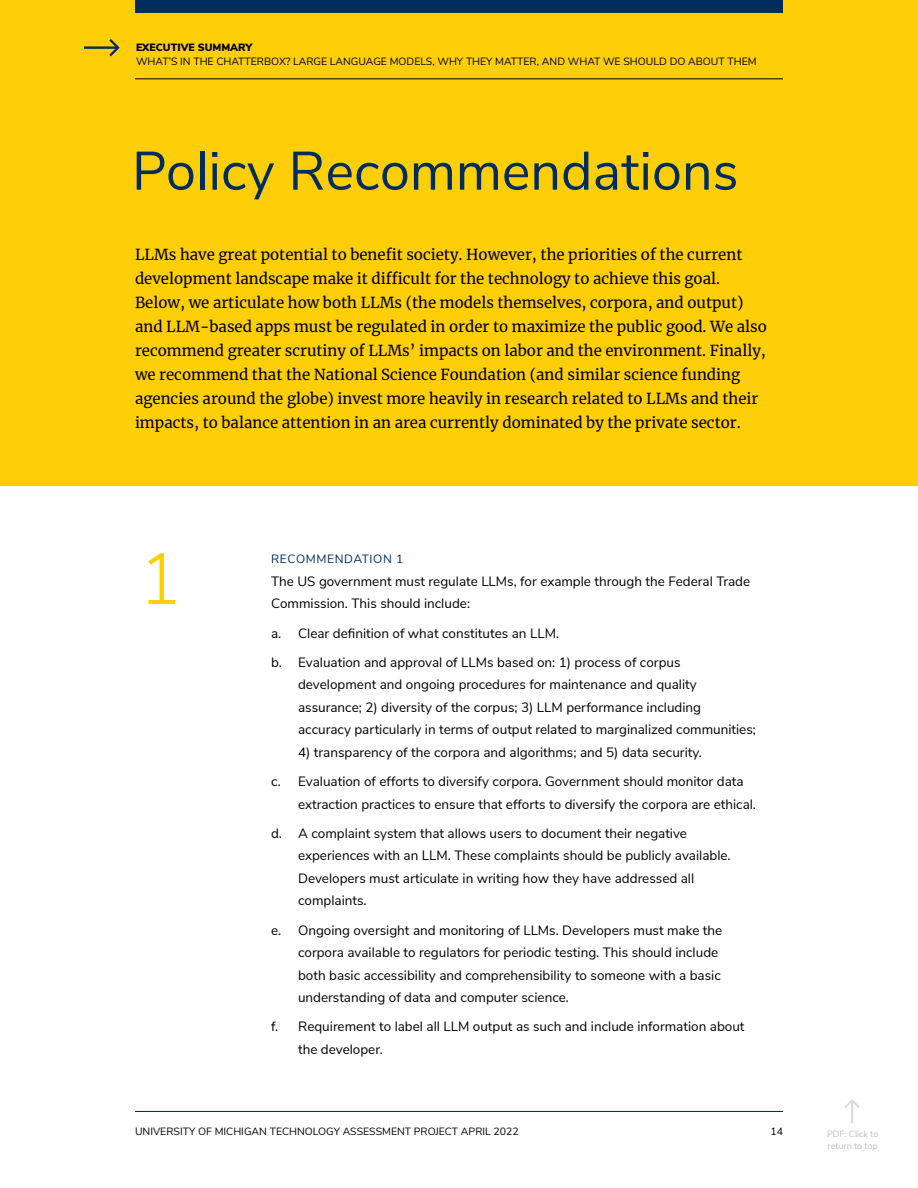
<style>
.page{position:relative;width:918px;height:1188px;background:#fff}
.page>*{position:absolute;margin:0;border:0;box-sizing:border-box;transform-origin:0 0}
.Content_table_H1{font:300 72px "Nunito Sans";color:#fece08}
.t1{font:54px "Nunito Sans";color:#002d5e}
.t2{font:15px/24px "Merriweather";color:#000}
.Content_table_H1-2{font:13.5px/22.5px "Nunito Sans";color:#000}
.t3{font:12px "Nunito Sans";letter-spacing:.05em;color:#002d5e}
.t4{font:10.5px "Nunito Sans";color:#000}
.t5{font:900 10.5px "Nunito Sans";color:#000}
.t6{font:9px/12px "Nunito Sans";color:#babdc2}
</style>
<div class="page">
<hr style="left:135px;top:1111px;width:648px;height:1px;background:#00274c">
<svg style="left:844px;top:1099px;width:16px;height:24px"></svg>
<div style="left:0;top:0;width:918px;height:486px;background:#fece08"></div>
<div style="left:135px;top:0;width:648px;height:13px;background:#002d5e"></div>
<hr style="left:135px;top:79px;width:648px;height:1px;background:#000">
<svg style="left:84px;top:39px;width:36px;height:17px"></svg>
<p class="t5" style="left:136px;top:40px;width:118px">EXECUTIVE SUMMARY</p>
<p class="t4" style="left:136px;top:54px;width:622px">WHAT’S IN THE CHATTERBOX? LARGE LANGUAGE MODELS, WHY THEY MATTER, AND WHAT WE SHOULD DO ABOUT THEM</p>
<p class="t1" style="left:132px;top:132px;width:608px">Policy Recommendations</p>
<p class="t2" style="left:135px;top:242px;width:634px">LLMs have great potential to benefit society. However, the priorities of the current development landscape make it difficult for the technology to achieve this goal.<br>Below, we articulate how both LLMs (the models themselves, corpora, and output) and LLM-based apps must be regulated in order to maximize the public good. We also recommend greater scrutiny of LLMs’ impacts on labor and the environment. Finally, we recommend that the National Science Foundation (and similar science funding agencies around the globe) invest more heavily in research related to LLMs and their impacts, to balance attention in an area currently dominated by the private sector.</p>
<p class="Content_table_H1" style="left:138px;top:526px;width:45px">1</p>
<p class="t3" style="left:271px;top:551px;width:134px">RECOMMENDATION 1</p>
<p class="Content_table_H1-2" style="left:271px;top:569px;width:481px">The US government must regulate LLMs, for example through the Federal Trade<br>Commission. This should include:</p>
<p class="Content_table_H1-2" style="left:271px;top:621px;width:290px">a. Clear definition of what constitutes an LLM.</p>
<p class="Content_table_H1-2" style="left:298px;top:650px;width:459px;text-indent:-27px">b. Evaluation and approval of LLMs based on: 1) process of corpus development and ongoing procedures for maintenance and quality assurance; 2) diversity of the corpus; 3) LLM performance including accuracy particularly in terms of output related to marginalized communities;</p>
<p class="Content_table_H1-2" style="left:298px;top:740px;width:405px">4) transparency of the corpora and algorithms; and 5) data security.</p>
<p class="Content_table_H1-2" style="left:298px;top:769px;width:459px;text-indent:-27px">c. Evaluation of efforts to diversify corpora. Government should monitor data extraction practices to ensure that efforts to diversify the corpora are ethical.</p>
<p class="Content_table_H1-2" style="left:298px;top:821px;width:434px;text-indent:-27px">d. A complaint system that allows users to document their negative experiences with an LLM. These complaints should be publicly available.<br>Developers must articulate in writing how they have addressed all complaints.</p>
<p class="Content_table_H1-2" style="left:298px;top:918px;width:426px;text-indent:-27px">e. Ongoing oversight and monitoring of LLMs. Developers must make the corpora available to regulators for periodic testing. This should include both basic accessibility and comprehensibility to someone with a basic understanding of data and computer science.</p>
<p class="Content_table_H1-2" style="left:298px;top:1015px;width:448px;text-indent:-27px">f. Requirement to label all LLM output as such and include information about the developer.</p>
<p class="t4" style="left:135px;top:1123px;width:385px">UNIVERSITY OF MICHIGAN TECHNOLOGY ASSESSMENT PROJECT APRIL 2022</p>
<p class="t4" style="left:770px;top:1123px;width:14px">14</p>
<p class="t6" style="left:827px;top:1127px;width:53px">PDF: Click to return to top</p>
</div>
